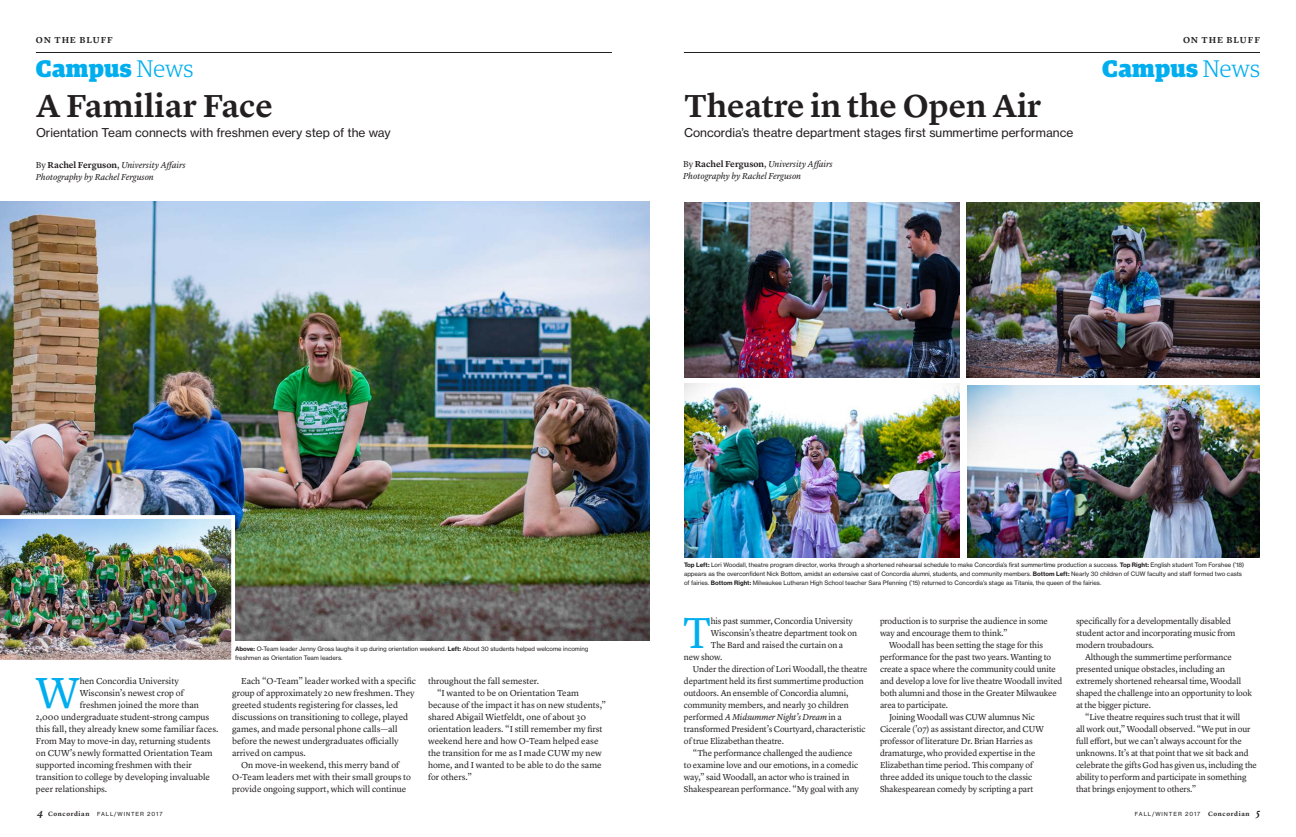
<style>
.page{position:relative;width:1296px;height:837px;background:#fff}
.page>*{position:absolute;margin:0;border:0;box-sizing:border-box;transform-origin:0 0}
.DropCap_Intro_Paragr{font:45.1px "Lyon Text";color:#00aeef}
.DropCap_Intro_Paragr-2{font:45px "Lyon Text";color:#00aeef}
.Headlines{font:600 33px "Lyon Text";color:#231f20}
.t1{font:900 24px "Guardian Egyp";letter-spacing:.01em;color:#00aeef}
.Subheads{font:12px "N Haas Grotesk TX Pro 55 Rg";color:#231f20}
.Body_Paragraphs{font:9px/12px "Lyon Text";color:#231f20}
.DropCap_Intro_Paragr-3{font:9px "Lyon Text";color:#231f20}
.Body_Paragraphs-2{font:italic 9px "Lyon Text";letter-spacing:-.01em;color:#231f20}
.t2{font:600 9px "Lyon Text";letter-spacing:.105em;color:#231f20}
.Body_Paragraphs-3{font:8.9px/12px "Lyon Text";letter-spacing:-.01em;color:#231f20}
.DropCap_Intro_Paragr-4{font:8.9px "Lyon Text";letter-spacing:-.01em;color:#231f20}
.t3{font:600 6.5px "Lyon Text";letter-spacing:.1em;color:#231f20}
.Body_Paragraphs-4{font:6px/9px "N Haas Grotesk TX Pro 55 Rg";color:#231f20}
.Subheads-2{font:6px/9px "N Haas Grotesk TX Pro 55 Rg";color:#231f20}
.t4{font:5.5px "N Haas Grotesk TX Pro 55 Rg";letter-spacing:.165em;color:#231f20}
.s1{font-weight:300}
.s2{font-style:normal}
.s3{font-weight:600;font-style:normal}
.s4{font-family:"N Haas Grotesk TX Pro 75 Bd"}
.s5{font-style:italic}
.s6{font-style:italic;font-size:10px}
.s7{font-family:"Lyon Text";font-weight:600;font-size:6.5px}
.s8{font-family:"Lyon Text";font-weight:600;font-style:italic;font-size:10px}
</style>
<div class="page">
<img style="left:0;top:201px;width:650px;height:439px">
<img style="left:0;top:515px;width:235px;height:145px">
<hr style="left:36px;top:52px;width:576px;height:1px;background:#231f20">
<hr style="left:684px;top:52px;width:576px;height:1px;background:#231f20">
<img style="left:684px;top:203px;width:275px;height:175px">
<img style="left:967px;top:203px;width:293px;height:175px">
<img style="left:684px;top:384px;width:275px;height:173px">
<img style="left:968px;top:385px;width:292px;height:172px">
<p class="t2" style="left:36px;top:33px;width:78px">ON THE BLUFF</p>
<p class="t2" style="left:1183px;top:33px;width:78px">ON THE BLUFF</p>
<p class="t1" style="left:36px;top:50px;width:159px">Campus <span class="s1">News</span></p>
<p class="t1" style="left:1102px;top:50px;width:159px">Campus <span class="s1">News</span></p>
<p class="Headlines" style="left:36px;top:81px;width:238px">A Familiar Face</p>
<p class="Subheads" style="left:36px;top:125px;width:356px">Orientation Team connects with freshmen every step of the way</p>
<p class="Body_Paragraphs-2" style="left:36px;top:158px;width:151px"><span class="s2">By</span> <span class="s3">Rachel Ferguson</span><span class="s2">,</span> University Affairs</p>
<p class="Body_Paragraphs-2" style="left:36px;top:170px;width:120px">Photography by Rachel Ferguson</p>
<p class="Headlines" style="left:684px;top:81px;width:359px">Theatre in the Open Air</p>
<p class="Subheads" style="left:684px;top:126px;width:391px">Concordia’s theatre department stages first summertime performance</p>
<p class="Body_Paragraphs-2" style="left:683px;top:157px;width:151px"><span class="s2">By</span> <span class="s3">Rachel Ferguson</span><span class="s2">,</span> University Affairs</p>
<p class="Body_Paragraphs-2" style="left:683px;top:169px;width:120px">Photography by Rachel Ferguson</p>
<p class="DropCap_Intro_Paragr" style="left:36px;top:658px;width:45px">W</p>
<p class="DropCap_Intro_Paragr-3" style="left:80px;top:674px;width:101px">hen Concordia University</p>
<p class="DropCap_Intro_Paragr-3" style="left:80px;top:686px;width:106px">Wisconsin’s newest crop of</p>
<p class="DropCap_Intro_Paragr-3" style="left:80px;top:698px;width:121px">freshmen joined the more than</p>
<p class="DropCap_Intro_Paragr-3" style="left:36px;top:710px;width:175px">2,000 undergraduate student-strong campus</p>
<p class="DropCap_Intro_Paragr-3" style="left:36px;top:722px;width:184px">this fall, they already knew some familiar faces.</p>
<p class="DropCap_Intro_Paragr-3" style="left:36px;top:734px;width:176px">From May to move-in day, returning students</p>
<p class="DropCap_Intro_Paragr-3" style="left:36px;top:746px;width:178px">on CUW’s newly formatted Orientation Team</p>
<p class="DropCap_Intro_Paragr-3" style="left:36px;top:758px;width:158px">supported incoming freshmen with their</p>
<p class="DropCap_Intro_Paragr-3" style="left:36px;top:770px;width:176px">transition to college by developing invaluable</p>
<p class="DropCap_Intro_Paragr-3" style="left:36px;top:782px;width:73px">peer relationships.</p>
<p class="Subheads-2" style="left:235px;top:644px;width:355px"><span class="s4">Above:</span> O-Team leader Jenny Gross laughs it up during orientation weekend. <span class="s4">Left:</span> About 30 students helped welcome incoming freshmen as Orientation Team leaders.</p>
<p class="Body_Paragraphs" style="left:232px;top:674px;width:185px;text-indent:9px">Each “O-Team” leader worked with a specific group of approximately 20 new freshmen. They greeted students registering for classes, led discussions on transitioning to college, played games, and made personal phone calls—all before the newest undergraduates officially arrived on campus.</p>
<p class="Body_Paragraphs" style="left:232px;top:758px;width:181px;text-align:center">On move-in weekend, this merry band of<br>O-Team leaders met with their small groups to provide ongoing support, which will continue</p>
<p class="Body_Paragraphs" style="left:428px;top:674px;width:113px">throughout the fall semester.</p>
<p class="Body_Paragraphs" style="left:428px;top:686px;width:180px;text-indent:9px">“I wanted to be on Orientation Team because of the impact it has on new students,” shared Abigail Wietfeldt, one of about 30 orientation leaders. “I still remember my first weekend here and how O-Team helped ease the transition for me as I made CUW my new home, and I wanted to be able to do the same for others.”</p>
<p class="Body_Paragraphs-4" style="left:684px;top:561px;width:562px"><span class="s4">Top Left:</span> Lori Woodall, theatre program director, works through a shortened rehearsal schedule to make Concordia’s first summertime production a success. <span class="s4">Top Right:</span> English student Tom Forshee (’18) appears as the overconfident Nick Bottom, amidst an extensive cast of Concordia alumni, students, and community members. <span class="s4">Bottom Left:</span> Nearly 30 children of CUW faculty and staff formed two casts of fairies. <span class="s4">Bottom Right:</span> Milwaukee Lutheran High School teacher Sara Pfenning (’15) returned to Concordia’s stage as Titania, the queen of the fairies.</p>
<p class="DropCap_Intro_Paragr-2" style="left:683px;top:599px;width:30px">T</p>
<p class="DropCap_Intro_Paragr-4" style="left:711px;top:614px;width:144px">his past summer, Concordia University</p>
<p class="Body_Paragraphs-3" style="left:1076px;top:614px;width:161px">specifically for a developmentally disabled student actor and incorporating music from modern troubadours.</p>
<p class="Body_Paragraphs-3" style="left:1076px;top:650px;width:178px;text-indent:9px">Although the summertime performance presented unique obstacles, including an extremely shortened rehearsal time, Woodall shaped the challenge into an opportunity to look at the bigger picture.</p>
<p class="Body_Paragraphs-3" style="left:1076px;top:710px;width:183px;text-indent:9px">“Live theatre requires such trust that it will<br>all work out,” Woodall observed. “We put in our full effort, but we can’t always account for the unknowns. It’s at that point that we sit back and celebrate the gifts God has given us, including the ability to perform and participate in something that brings enjoyment to others.”</p>
<p class="Body_Paragraphs-3" style="left:880px;top:614px;width:170px">production is to surprise the audience in some way and encourage them to think.”</p>
<p class="Body_Paragraphs-3" style="left:880px;top:638px;width:184px;text-indent:9px">Woodall has been setting the stage for this performance for the past two years. Wanting to create a space where the community could unite and develop a love for live theatre Woodall invited both alumni and those in the Greater Milwaukee area to participate.</p>
<p class="Body_Paragraphs-3" style="left:880px;top:710px;width:165px;text-indent:9px">Joining Woodall was CUW alumnus Nic Cicerale (’07) as assistant director, and CUW professor of literature Dr. Brian Harries as dramaturge, who provided expertise in the Elizabethan time period. This company of three added its unique touch to the classic Shakespearean comedy by scripting a part</p>
<p class="DropCap_Intro_Paragr-4" style="left:711px;top:626px;width:148px">Wisconsin’s theatre department took on</p>
<p class="DropCap_Intro_Paragr-4" style="left:711px;top:638px;width:134px">The Bard and raised the curtain on a</p>
<p class="DropCap_Intro_Paragr-4" style="left:684px;top:650px;width:40px">new show.</p>
<p class="Body_Paragraphs-3" style="left:684px;top:662px;width:185px;text-indent:9px">Under the direction of Lori Woodall, the theatre department held its first summertime production outdoors. An ensemble of Concordia alumni, community members, and nearly 30 children performed <span class="s5">A Midsummer Night’s Dream</span> in a transformed President’s Courtyard, characteristic of true Elizabethan theatre.</p>
<p class="Body_Paragraphs-3" style="left:684px;top:746px;width:176px;text-indent:9px">“The performance challenged the audience to examine love and our emotions, in a comedic way,” said Woodall, an actor who is trained in Shakespearean performance. “My goal with any</p>
<p class="t3" style="left:37px;top:809px;width:54px"><span class="s6">4</span> Concordian</p>
<p class="t4" style="left:97px;top:811px;width:67px">FALL/WINTER 2017</p>
<p class="t4" style="left:1135px;top:811px;width:127px">FALL/WINTER 2017 <span class="s7">Concordian</span> <span class="s8">5</span></p>
</div>
